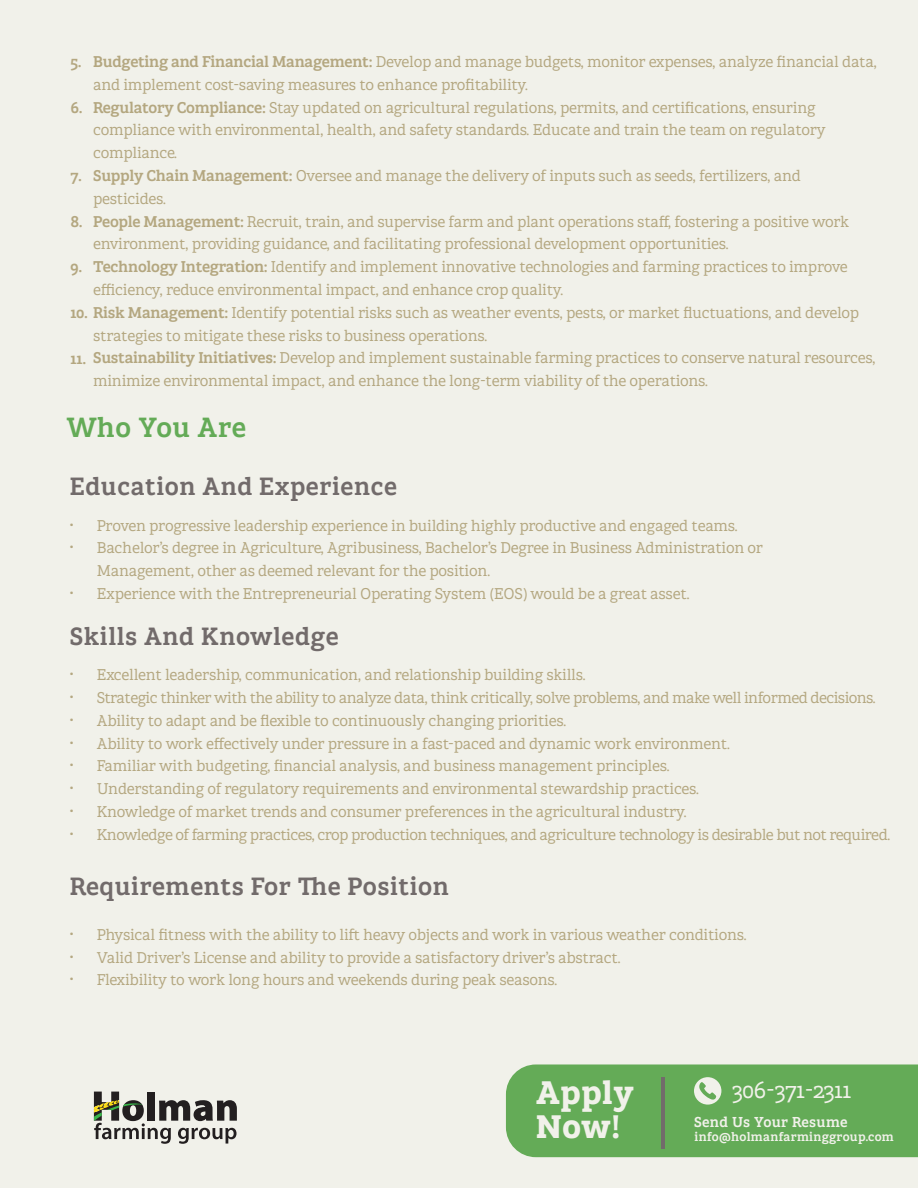
<style>
.page{position:relative;width:918px;height:1188px;background:#f1f1ea}
.page>*{position:absolute;margin:0;border:0;box-sizing:border-box;transform-origin:0 0}
.t1{font:800 31.35px/34.5px "Brava Slab";letter-spacing:.02em;color:#f1f1ea}
.t2{font:700 26.7px "Brava Slab";letter-spacing:.015em;color:#64ab57}
.t3{font:700 24px "Brava Slab";letter-spacing:.02em;color:#726b6b}
.t4{font:22.5px "Brava Slab";letter-spacing:-.02em;color:#f1f1ea}
.t5{font:15px/22.8px "Brava Slab";letter-spacing:-.02em;color:#b4a780}
.t6{font:15px "Brava Slab";letter-spacing:-.04em;color:#b4a780}
.t7{font:700 15px "Brava Slab";color:#b4a780}
.t8{font:700 13.8px "Brava Slab";letter-spacing:.02em;color:#f1f1ea}
.t9{font:700 11.85px "Brava Slab";letter-spacing:.02em;color:#f1f1ea}
.s1{font-weight:700}
</style>
<div class="page">
<div style="left:506px;top:1064px;width:412px;height:93px;background:#64ab57"></div>
<svg style="left:94px;top:1092px;width:143px;height:52px"></svg>
<p class="t5" style="left:93px;top:50px;width:785px"><span class="s1">Budgeting and Financial Management:</span> Develop and manage budgets, monitor expenses, analyze financial data, and implement cost-saving measures to enhance profitability.<br><span class="s1">Regulatory Compliance:</span> Stay updated on agricultural regulations, permits, and certifications, ensuring compliance with environmental, health, and safety standards. Educate and train the team on regulatory compliance.<br><span class="s1">Supply Chain Management:</span> Oversee and manage the delivery of inputs such as seeds, fertilizers, and pesticides.<br><span class="s1">People Management:</span> Recruit, train, and supervise farm and plant operations staff, fostering a positive work environment, providing guidance, and facilitating professional development opportunities.<br><span class="s1">Technology Integration:</span> Identify and implement innovative technologies and farming practices to improve efficiency, reduce environmental impact, and enhance crop quality.</p>
<p class="t5" style="left:93px;top:300px;width:784px;text-indent:-23px"><span class="s1">10. Risk Management:</span> Identify potential risks such as weather events, pests, or market fluctuations, and develop strategies to mitigate these risks to business operations.<br><span class="s1">Sustainability Initiatives:</span> Develop and implement sustainable farming practices to conserve natural resources, minimize environmental impact, and enhance the long-term viability of the operations.</p>
<h2 class="t2" style="left:67px;top:410px;width:181px">Who You Are</h2>
<p class="t7" style="left:70px;top:52px;width:13px">5.</p>
<p class="t7" style="left:70px;top:97px;width:14px">6.</p>
<p class="t7" style="left:70px;top:166px;width:13px">7.</p>
<p class="t7" style="left:70px;top:211px;width:14px">8.</p>
<p class="t7" style="left:70px;top:257px;width:13px">9.</p>
<p class="t7" style="left:70px;top:348px;width:17px">11.</p>
<h3 class="t3" style="left:70px;top:470px;width:329px">Education And Experience</h3>
<p class="t5" style="left:70px;top:513px;width:670px">• Proven progressive leadership experience in building highly productive and engaged teams.</p>
<p class="t5" style="left:97px;top:536px;width:668px;text-indent:-27px">• Bachelor’s degree in Agriculture, Agribusiness, Bachelor’s Degree in Business Administration or<br>Management, other as deemed relevant for the position.</p>
<p class="t5" style="left:70px;top:582px;width:622px">• Experience with the Entrepreneurial Operating System (EOS) would be a great asset.</p>
<h3 class="t3" style="left:70px;top:620px;width:270px">Skills And Knowledge</h3>
<p class="t5" style="left:70px;top:663px;width:517px">• Excellent leadership, communication, and relationship building skills.</p>
<p class="t6" style="left:70px;top:687px;width:808px">• Strategic thinker with the ability to analyze data, think critically, solve problems, and make well informed decisions.</p>
<p class="t5" style="left:70px;top:709px;width:498px">• Ability to adapt and be flexible to continuously changing priorities.</p>
<p class="t5" style="left:70px;top:731px;width:662px">• Ability to work effectively under pressure in a fast-paced and dynamic work environment.</p>
<p class="t5" style="left:70px;top:754px;width:601px">• Familiar with budgeting, financial analysis, and business management principles.</p>
<p class="t5" style="left:70px;top:777px;width:631px">• Understanding of regulatory requirements and environmental stewardship practices.</p>
<p class="t5" style="left:70px;top:800px;width:618px">• Knowledge of market trends and consumer preferences in the agricultural industry.</p>
<p class="t6" style="left:70px;top:824px;width:822px">• Knowledge of farming practices, crop production techniques, and agriculture technology is desirable but not required.</p>
<h3 class="t3" style="left:70px;top:871px;width:381px">Requirements For The Position</h3>
<p class="t5" style="left:70px;top:923px;width:678px">• Physical fitness with the ability to lift heavy objects and work in various weather conditions.</p>
<p class="t5" style="left:70px;top:945px;width:552px">• Valid Driver’s License and ability to provide a satisfactory driver’s abstract.</p>
<p class="t5" style="left:70px;top:968px;width:489px">• Flexibility to work long hours and weekends during peak seasons.</p>
<h1 class="t1" style="left:536px;top:1075px;width:99px">Apply<br>Now!</h1>
<h3 class="t4" style="left:732px;top:1074px;width:121px">306-371-2311</h3>
<p class="t8" style="left:694px;top:1112px;width:155px">Send Us Your Resume</p>
<p class="t9" style="left:695px;top:1129px;width:201px">info@holmanfarminggroup.com</p>
</div>
